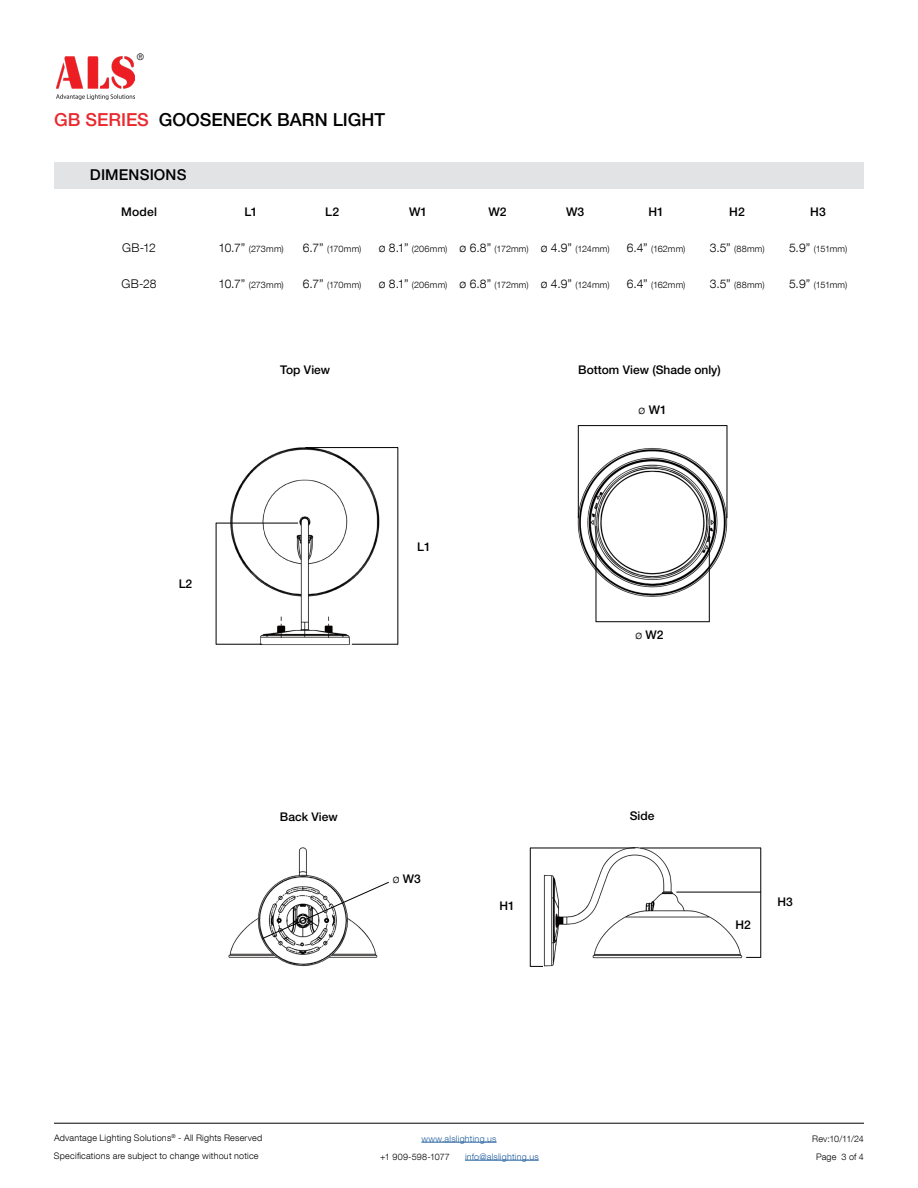
<style>
.page{position:relative;width:918px;height:1188px;background:#fff}
.page>*{position:absolute;margin:0;border:0;box-sizing:border-box;transform-origin:0 0}
.t1{font:500 18px "Helvetica Neue LT Pro";color:#000}
.t2{font:500 15px "Helvetica Neue LT Pro";letter-spacing:.01em;color:#000}
.t3{font:500 12px "Helvetica Neue LT Pro";color:#000}
.t4{font:300 12px "Helvetica Neue LT Com";color:#000}
.t5{font:300 9px/18px "Helvetica Neue LT Com";letter-spacing:.025em;color:#000;text-align:center}
.t6{font:300 9px "Helvetica Neue LT Com";letter-spacing:.025em;color:#215e9e}
.s1{color:#ea292f}
.s2{font-size:12px}
.s3{font-family:"Helvetica Neue LT Com";font-weight:300}
</style>
<div class="page">
<hr style="left:421px;top:1142px;width:76px;height:1px;background:#215e9e">
<hr style="left:465px;top:1160px;width:74px;height:1px;background:#215e9e">
<hr style="left:54px;top:1123px;width:810px;height:1px;background:#000">
<img style="left:56px;top:57px;width:79px;height:43px">
<img style="left:577px;top:447px;width:151px;height:154px">
<div style="left:82px;top:162px;width:782px;height:26px;background:#e2e3e4"></div>
<div style="left:54px;top:162px;width:27px;height:26px;background:#e2e3e4"></div>
<img style="left:215px;top:447px;width:173px;height:198px">
<img style="left:536px;top:847px;width:212px;height:120px">
<hr style="left:530px;top:848px;width:1px;height:119px;background:#000">
<hr style="left:761px;top:848px;width:1px;height:110px;background:#000">
<hr style="left:352px;top:644px;width:46px;height:1px;background:#000">
<hr style="left:216px;top:644px;width:46px;height:1px;background:#000">
<hr style="left:727px;top:425px;width:1px;height:93px;background:#000">
<hr style="left:709px;top:526px;width:1px;height:96px;background:#000">
<hr style="left:305px;top:447px;width:93px;height:1px;background:#000">
<hr style="left:216px;top:523px;width:82px;height:1px;background:#000">
<hr style="left:578px;top:425px;width:1px;height:93px;background:#000">
<hr style="left:596px;top:526px;width:1px;height:96px;background:#000">
<hr style="left:398px;top:447px;width:1px;height:197px;background:#000">
<hr style="left:216px;top:523px;width:1px;height:121px;background:#000">
<hr style="left:578px;top:425px;width:149px;height:1px;background:#000">
<hr style="left:596px;top:621px;width:114px;height:1px;background:#000">
<hr style="left:530px;top:848px;width:105px;height:1px;background:#000">
<hr style="left:640px;top:848px;width:121px;height:1px;background:#000">
<hr style="left:676px;top:892px;width:85px;height:1px;background:#000">
<svg style="left:530px;top:966px;width:13px;height:1px"></svg>
<svg style="left:746px;top:957px;width:15px;height:1px"></svg>
<img style="left:228px;top:847px;width:150px;height:120px">
<svg style="left:262px;top:882px;width:127px;height:57px"></svg>
<p class="t5" style="left:137px;top:48px;width:9px">®</p>
<h1 class="t1" style="left:54px;top:109px;width:333px"><span class="s1">GB SERIES</span> GOOSENECK BARN LIGHT</h1>
<h2 class="t2" style="left:90px;top:166px;width:98px">DIMENSIONS</h2>
<h3 class="t3" style="left:121px;top:205px;width:37px">Model</h3>
<h3 class="t3" style="left:245px;top:205px;width:14px">L1</h3>
<h3 class="t3" style="left:325px;top:205px;width:16px">L2</h3>
<h3 class="t3" style="left:409px;top:205px;width:20px">W1</h3>
<h3 class="t3" style="left:488px;top:205px;width:20px">W2</h3>
<h3 class="t3" style="left:566px;top:205px;width:20px">W3</h3>
<h3 class="t3" style="left:648px;top:205px;width:17px">H1</h3>
<h3 class="t3" style="left:729px;top:205px;width:17px">H2</h3>
<h3 class="t3" style="left:810px;top:205px;width:17px">H3</h3>
<h3 class="t4" style="left:122px;top:240px;width:35px">GB-12</h3>
<p class="t5" style="left:218px;top:240px;width:67px"><span class="s2">10.7”</span> (273mm)</p>
<p class="t5" style="left:303px;top:240px;width:60px"><span class="s2">6.7”</span> (170mm)</p>
<p class="t5" style="left:379px;top:240px;width:232px"><span class="s2">ø 8.1”</span> (206mm) <span class="s2">ø 6.8”</span> (172mm) <span class="s2">ø 4.9”</span> (124mm)</p>
<p class="t5" style="left:627px;top:240px;width:60px"><span class="s2">6.4”</span> (162mm)</p>
<p class="t5" style="left:710px;top:240px;width:56px"><span class="s2">3.5”</span> (88mm)</p>
<p class="t5" style="left:789px;top:240px;width:60px"><span class="s2">5.9”</span> (151mm)</p>
<h3 class="t4" style="left:122px;top:276px;width:37px">GB-28</h3>
<p class="t5" style="left:218px;top:276px;width:67px"><span class="s2">10.7”</span> (273mm)</p>
<p class="t5" style="left:303px;top:276px;width:60px"><span class="s2">6.7”</span> (170mm)</p>
<p class="t5" style="left:379px;top:276px;width:232px"><span class="s2">ø 8.1”</span> (206mm) <span class="s2">ø 6.8”</span> (172mm) <span class="s2">ø 4.9”</span> (124mm)</p>
<p class="t5" style="left:627px;top:276px;width:60px"><span class="s2">6.4”</span> (162mm)</p>
<p class="t5" style="left:710px;top:276px;width:56px"><span class="s2">3.5”</span> (88mm)</p>
<p class="t5" style="left:789px;top:276px;width:60px"><span class="s2">5.9”</span> (151mm)</p>
<h3 class="t3" style="left:179px;top:577px;width:15px">L2</h3>
<h3 class="t3" style="left:280px;top:363px;width:51px">Top View</h3>
<h3 class="t3" style="left:417px;top:539px;width:15px">L1</h3>
<h3 class="t3" style="left:280px;top:810px;width:59px">Back View</h3>
<h3 class="t3" style="left:393px;top:871px;width:30px"><span class="s3">ø</span> W3</h3>
<h3 class="t3" style="left:578px;top:363px;width:144px">Bottom View (Shade only)</h3>
<h3 class="t3" style="left:639px;top:402px;width:30px"><span class="s3">ø</span> W1</h3>
<h3 class="t3" style="left:636px;top:627px;width:30px"><span class="s3">ø</span> W2</h3>
<h3 class="t3" style="left:630px;top:808px;width:26px">Side</h3>
<h3 class="t3" style="left:499px;top:899px;width:17px">H1</h3>
<h3 class="t3" style="left:777px;top:895px;width:17px">H3</h3>
<h3 class="t3" style="left:735px;top:918px;width:17px">H2</h3>
<p class="t5" style="left:54px;top:1129px;width:210px;text-align:left">Advantage Lighting Solutions<sup>®</sup> - All Rights Reserved<br>Specifications are subject to change without notice</p>
<p class="t6" style="left:421px;top:1133px;width:77px">www.alslighting.us</p>
<p class="t5" style="left:380px;top:1147px;width:71px">+1 909-598-1077</p>
<p class="t6" style="left:465px;top:1151px;width:75px">info@alslighting.us</p>
<p class="t5" style="left:812px;top:1129px;width:53px">Rev:10/11/24<br>Page 3 of 4</p>
</div>
